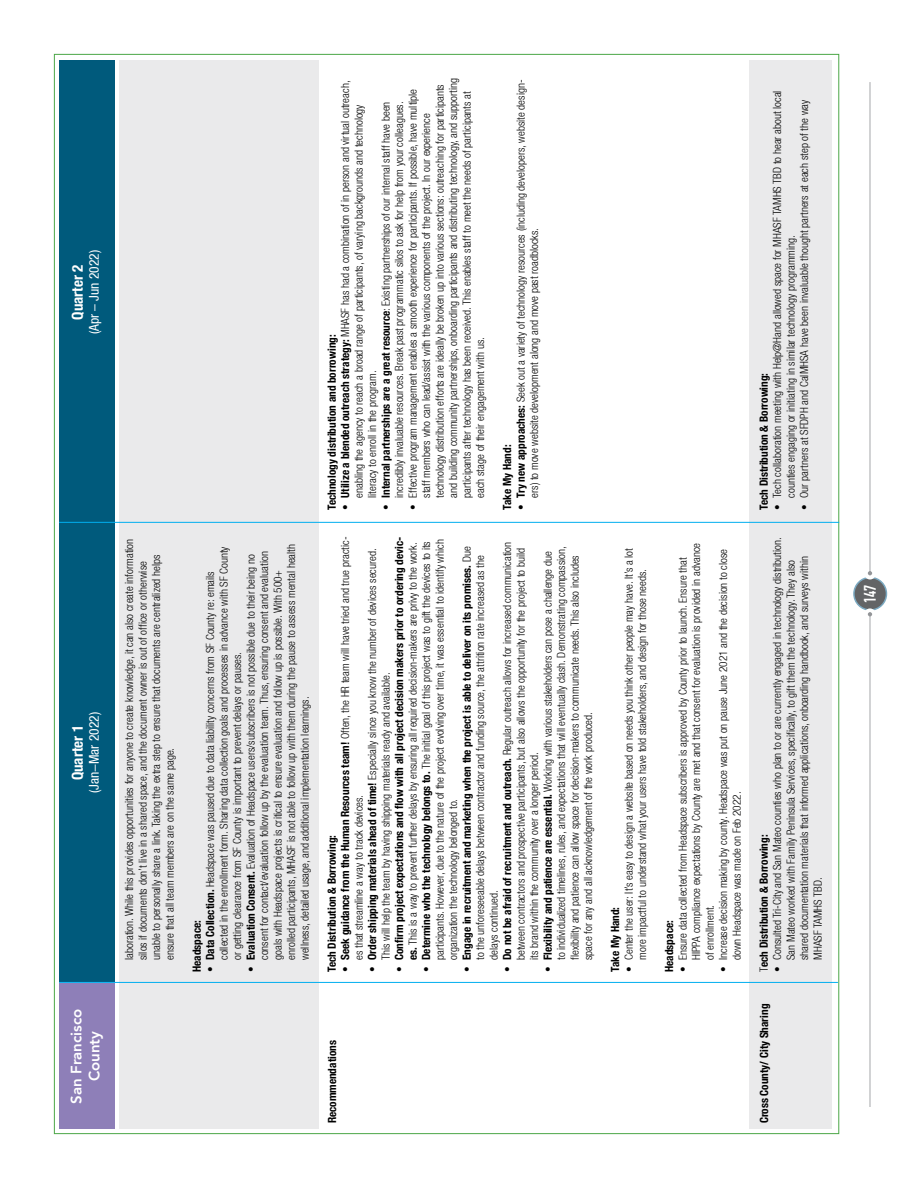
<style>
.page{position:relative;width:918px;height:1188px;background:#fff}
.page>*{position:absolute;margin:0;border:0;box-sizing:border-box;transform-origin:0 0}
.t1{font:700 16.5px "DIN Condensed";color:#fff}
.t2{font:800 15px/18px "Avenir";color:#fff;text-align:center}
.t3{font:700 condensed 15px "Helvetica Neue";color:#fff}
.t4{font:condensed 13.5px "Helvetica Neue LT";color:#fff}
.t5{font:300 condensed 11.25px/13.5px "Helvetica Neue LT";color:#000}
.t6{font:700 condensed 11.25px "Helvetica Neue";color:#000}
.s1{font-family:"Helvetica Neue";font-weight:700}
.s2{font-family:"Helvetica Neue LT";font-weight:300}
</style>
<div class="page">
<div style="left:119px;top:60px;width:200px;height:1069px;background:#eaeaeb"></div>
<div style="left:750px;top:60px;width:82px;height:1069px;background:#eaeaeb"></div>
<div style="left:59px;top:60px;width:55px;height:922px;background:#005a7c"></div>
<div style="left:59px;top:983px;width:55px;height:145px;background:#8e7fb8"></div>
<hr style="left:59px;top:982px;width:779px;height:1px;background:#00aeef">
<hr style="left:59px;top:522px;width:780px;height:1px;background:#00aeef">
<div style="left:854px;top:578px;width:32px;height:32px;background:#636466;border-radius:50%"></div>
<div style="left:853px;top:577px;width:34px;height:34px;border:2px solid #7ba9c1;border-radius:50%"></div>
<div style="left:864px;top:608px;width:12px;height:12px;background:#fff;border-radius:50%"></div>
<div style="left:864px;top:568px;width:12px;height:12px;background:#fff;border-radius:50%"></div>
<hr style="left:870px;top:614px;width:1px;height:493px;background:#a5a7aa">
<hr style="left:870px;top:82px;width:1px;height:491px;background:#a5a7aa">
<svg style="left:868px;top:612px;width:4px;height:4px"></svg>
<svg style="left:868px;top:571px;width:4px;height:4px"></svg>
<p class="t4" style="left:86px;top:334px;width:86px;rotate:-90deg">(Apr – Jun 2022)</p>
<h2 class="t3" style="left:65px;top:320px;width:57px;rotate:-90deg">Quarter 2</h2>
<p class="t4" style="left:86px;top:793px;width:83px;rotate:-90deg">(Jan-Mar 2022)</p>
<h2 class="t3" style="left:65px;top:780px;width:57px;rotate:-90deg">Quarter 1</h2>
<h2 class="t2" style="left:67px;top:1104px;width:96px;rotate:-90deg">San Francisco<br>County</h2>
<p class="t5" style="left:122px;top:960px;width:423px;rotate:-90deg">laboration. While this provides opportunities for anyone to create knowledge, it can also create information silos if documents don’t live in a shared space, and the document owner is out of office or otherwise unable to personally share a link. Taking the extra step to ensure that documents are centralized helps ensure that all team members are on the same page.</p>
<p class="t5" style="left:203px;top:960px;width:415px;text-indent:-12px;rotate:-90deg">• <span class="s1">Data Collection.</span> Headspace was paused due to data liability concerns from SF County re: emails collected in the enrollment form. Sharing data collection goals and processes in advance with SF County or getting clearance from SF County is important to prevent delays or pauses.</p>
<p class="t5" style="left:244px;top:960px;width:417px;text-indent:-12px;rotate:-90deg">• <span class="s1">Evaluation Consent.</span> Evaluation of Headspace users/subscribers is not possible due to their being no consent for contact/evaluation follow up by the evaluation team. Thus, ensuring consent and evaluation goals with Headspace projects is critical to ensure evaluation and follow up is possible. With 500+ enrolled participants, MHASF is not able to follow up with them during the pause to assess mental health wellness, detailed usage, and additional implementation learnings.</p>
<p class="t6" style="left:187px;top:972px;width:53px;rotate:-90deg">Headspace:</p>
<p class="t5" style="left:406px;top:498px;width:421px;text-indent:-12px;rotate:-90deg">• Effective program management enables a smooth experience for participants. If possible, have multiple staff members who can lead/assist with the various components of the project. In our experience technology distribution efforts are ideally be broken up into various sections: outreaching for participants and building community partnerships, onboarding participants and distributing technology, and supporting participants after technology has been received. This enables staff to meet the needs of participants at each stage of their engagement with us.</p>
<p class="t5" style="left:338px;top:498px;width:419px;text-indent:-12px;rotate:-90deg"><span class="s1">• Utilize a blended outreach strategy:</span> MHASF has had a combination of in person and virtual outreach, enabling the agency to reach a broad range of participants, of varying backgrounds and technology literacy to enroll in the program.</p>
<p class="t5" style="left:379px;top:510px;width:410px;text-align:right;rotate:-90deg">• <span class="s1">Internal partnerships are a great resource</span>: Existing partnerships of our internal staff have been incredibly invaluable resources. Break past programmatic silos to ask for help from your colleagues.</p>
<p class="t6" style="left:322px;top:510px;width:177px;rotate:-90deg">Technology distribution and borrowing:</p>
<p class="t5" style="left:514px;top:498px;width:420px;text-indent:-12px;rotate:-90deg"><span class="s1">• Try new approaches:</span> Seek out a variety of technology resources (including developers, website design&shy;ers) to move website development along and move past roadblocks.</p>
<p class="t6" style="left:498px;top:510px;width:67px;rotate:-90deg">Take My Hand:</p>
<p class="t6" style="left:390px;top:972px;width:437px;rotate:-90deg"><span class="s2">•</span> Confirm project expectations and flow with all project decision makers prior to ordering devic-</p>
<p class="t5" style="left:406px;top:960px;width:419px;rotate:-90deg"><span class="s1">es.</span> This is a way to prevent further delays by ensuring all required decision-makers are privy to the work.</p>
<p class="t5" style="left:419px;top:960px;width:422px;text-indent:-12px;rotate:-90deg">• <span class="s1">Determine who the technology belongs to.</span> The initial goal of this project was to gift the devices to its participants. However, due to the nature of the project evolving over time, it was essential to identify which organization the technology belonged to.</p>
<p class="t6" style="left:457px;top:972px;width:427px;rotate:-90deg"><span class="s2">•</span> Engage in recruitment and marketing when the project is able to deliver on its promises. <span class="s2">Due</span></p>
<p class="t5" style="left:473px;top:960px;width:406px;rotate:-90deg">to the unforeseeable delays between contractor and funding source, the attrition rate increased as the delays continued.</p>
<p class="t5" style="left:338px;top:960px;width:425px;text-indent:-12px;rotate:-90deg"><span class="s1">• Seek guidance from the Human Resources team!</span> Often, the HR team will have tried and true practic&shy;es that streamline a way to track devices.</p>
<p class="t5" style="left:500px;top:960px;width:420px;text-indent:-12px;rotate:-90deg">• <span class="s1">Do not be afraid of recruitment and outreach.</span> Regular outreach allows for increased communication between contractors and prospective participants, but also allows the opportunity for the project to build its brand within the community over a longer period.</p>
<p class="t5" style="left:541px;top:960px;width:415px;text-indent:-12px;rotate:-90deg">• <span class="s1">Flexibility and patience are essential.</span> Working with various stakeholders can pose a challenge due to individualized timelines, rules, and expectations that will eventually clash. Demonstrating compassion, flexibility and patience can allow space for decision-makers to communicate needs. This also includes space for any and all acknowledgement of the work produced.</p>
<p class="t5" style="left:365px;top:960px;width:413px;text-indent:-12px;rotate:-90deg">• <span class="s1">Order shipping materials ahead of time!</span> Especially since you know the number of devices secured.<br>This will help the team by having shipping materials ready and available.</p>
<p class="t6" style="left:322px;top:972px;width:138px;rotate:-90deg">Tech Distribution &amp; Borrowing:</p>
<p class="t5" style="left:622px;top:960px;width:413px;text-indent:-12px;rotate:-90deg">• Center the user: It’s easy to design a website based on needs you think other people may have. It’s a lot more impactful to understand what your users have told stakeholders, and design for those needs.</p>
<p class="t6" style="left:606px;top:972px;width:67px;rotate:-90deg">Take My Hand:</p>
<p class="t6" style="left:323px;top:1123px;width:85px;rotate:-90deg">Recommendations</p>
<p class="t5" style="left:676px;top:960px;width:418px;text-indent:-12px;rotate:-90deg">• Ensure data collected from Headspace subscribers is approved by County prior to launch. Ensure that<br>HIPPA compliance expectations by County are met and that consent for evaluation is provided in advance of enrollment.</p>
<p class="t5" style="left:716px;top:960px;width:412px;text-indent:-12px;rotate:-90deg">• Increase decision making by county. Headspace was put on pause June 2021 and the decision to close down Headspace was made on Feb 2022.</p>
<p class="t6" style="left:660px;top:972px;width:53px;rotate:-90deg">Headspace:</p>
<p class="t5" style="left:770px;top:498px;width:409px;text-indent:-12px;rotate:-90deg">• Tech collaboration meeting with Help@Hand allowed space for MHASF TAMHS TBD to hear about local counties engaging or initiating in similar technology programming.</p>
<p class="t5" style="left:797px;top:510px;width:412px;rotate:-90deg">• Our partners at SFDPH and CalMHSA have been invaluable thought partners at each step of the way</p>
<p class="t6" style="left:754px;top:510px;width:138px;rotate:-90deg">Tech Distribution &amp; Borrowing:</p>
<p class="t5" style="left:770px;top:960px;width:424px;text-indent:-12px;rotate:-90deg">• Consulted Tri-City and San Mateo counties who plan to or are currently engaged in technology distribution.<br>San Mateo worked with Family Peninsula Services, specifically, to gift them the technology. They also shared documentation materials that informed applications, onboarding handbook, and surveys within MHASF TAMHS TBD.</p>
<p class="t6" style="left:754px;top:972px;width:139px;rotate:-90deg"><span class="s2">T</span>ech Distribution &amp; Borrowing:</p>
<p class="t6" style="left:755px;top:1123px;width:121px;rotate:-90deg">Cross County/ City Sharing</p>
<h1 class="t1" style="left:859px;top:603px;width:20px;rotate:-90deg">147</h1>
</div>
